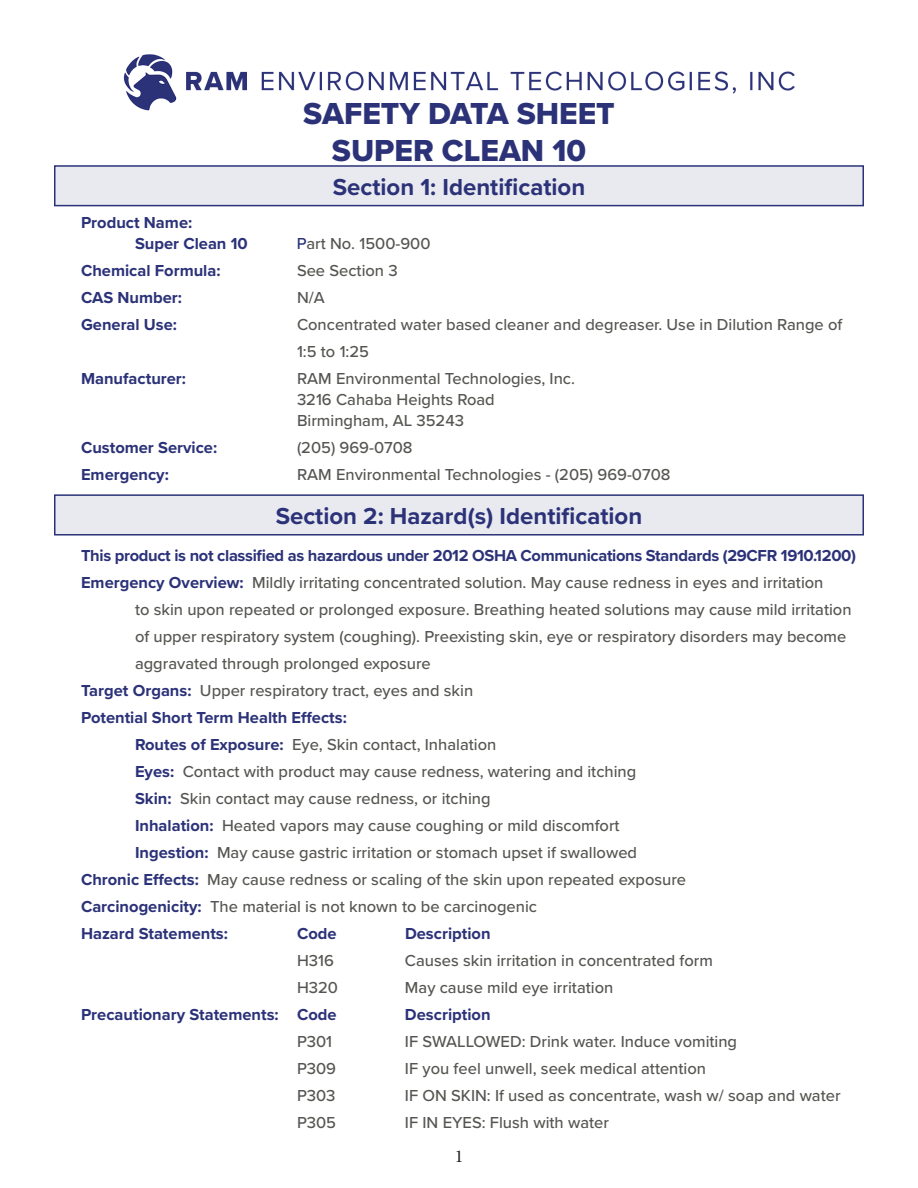
<style>
.page{position:relative;width:918px;height:1188px;background:#fff}
.page>*{position:absolute;margin:0;border:0;box-sizing:border-box;transform-origin:0 0}
.t1{font:31.5px "Proxima Nova Extrabld";color:#2b3278}
.t2{font:700 24px "Proxima Nova";color:#2b3278}
.t3{font:18px "Minion Pro";color:#231f20}
.t4{font:500 16.5px/27px "Proxima Nova";color:#555652}
.t5{font:700 16.5px "Proxima Nova";color:#2b3278}
.t6{font:700 16.5px "Proxima Nova";letter-spacing:-.02em;color:#2b3278}
.s1{color:#2b3278}
.s2{font-weight:700;color:#2b3278}
</style>
<div class="page">
<img style="left:123px;top:54px;width:672px;height:57px">
<div style="left:54px;top:165px;width:810px;height:41px;background:#e9e9f0;border:2px solid #2b3278"></div>
<div style="left:54px;top:494px;width:810px;height:42px;background:#e9e9f0;border:2px solid #2b3278"></div>
<p class="t1" style="left:303px;top:90px;width:313px">SAFETY DATA SHEET</p>
<p class="t1" style="left:332px;top:127px;width:256px">SUPER CLEAN 10</p>
<p class="t2" style="left:333px;top:169px;width:254px">Section 1: Identification</p>
<p class="t5" style="left:81px;top:210px;width:113px">Product Name:</p>
<p class="t5" style="left:135px;top:231px;width:114px">Super Clean 10</p>
<p class="t4" style="left:297px;top:229px;width:135px"><span class="s1">P</span>art No. 1500-900</p>
<p class="t5" style="left:81px;top:258px;width:141px">Chemical Formula:</p>
<p class="t4" style="left:297px;top:256px;width:102px">See Section 3</p>
<p class="t5" style="left:81px;top:285px;width:103px">CAS Number:</p>
<p class="t4" style="left:297px;top:283px;width:29px">N/A</p>
<p class="t5" style="left:81px;top:312px;width:98px">General Use:</p>
<p class="t4" style="left:297px;top:310px;width:547px">Concentrated water based cleaner and degreaser. Use in Dilution Range of<br>1:5 to 1:25</p>
<p class="t5" style="left:81px;top:366px;width:107px">Manufacturer:</p>
<p class="t4" style="left:297px;top:364px;width:280px">RAM Environmental Technologies, Inc.</p>
<p class="t4" style="left:297px;top:385px;width:199px">3216 Cahaba Heights Road</p>
<p class="t4" style="left:297px;top:406px;width:169px">Birmingham, AL 35243</p>
<p class="t5" style="left:81px;top:435px;width:138px">Customer Service:</p>
<p class="t4" style="left:297px;top:433px;width:117px">(205) 969-0708</p>
<p class="t5" style="left:81px;top:462px;width:89px">Emergency:</p>
<p class="t4" style="left:297px;top:460px;width:375px">RAM Environmental Technologies - (205) 969-0708</p>
<p class="t2" style="left:276px;top:499px;width:368px">Section 2: Hazard(s) Identification</p>
<p class="t6" style="left:81px;top:543px;width:777px">This product is not classified as hazardous under 2012 OSHA Communications Standards (29CFR 1910.1200)</p>
<p class="t4" style="left:81px;top:568px;width:744px"><span class="s2">Emergency Overview:</span> Mildly irritating concentrated solution. May cause redness in eyes and irritation</p>
<p class="t4" style="left:135px;top:595px;width:718px">to skin upon repeated or prolonged exposure. Breathing heated solutions may cause mild irritation of upper respiratory system (coughing). Preexisting skin, eye or respiratory disorders may become aggravated through prolonged exposure</p>
<p class="t4" style="left:81px;top:676px;width:394px"><span class="s2">Target Organs:</span> Upper respiratory tract, eyes and skin</p>
<p class="t5" style="left:81px;top:705px;width:267px">Potential Short Term Health Effects:</p>
<p class="t4" style="left:135px;top:730px;width:363px"><span class="s2">Routes of Exposure:</span> Eye, Skin contact, Inhalation</p>
<p class="t4" style="left:135px;top:757px;width:503px"><span class="s2">Eyes:</span> Contact with product may cause redness, watering and itching</p>
<p class="t4" style="left:135px;top:784px;width:357px"><span class="s2">Skin:</span> Skin contact may cause redness, or itching</p>
<p class="t4" style="left:135px;top:811px;width:486px"><span class="s2">Inhalation:</span> Heated vapors may cause coughing or mild discomfort</p>
<p class="t4" style="left:135px;top:838px;width:504px"><span class="s2">Ingestion:</span> May cause gastric irritation or stomach upset if swallowed</p>
<p class="t4" style="left:81px;top:865px;width:607px"><span class="s2">Chronic Effects:</span> May cause redness or scaling of the skin upon repeated exposure</p>
<p class="t4" style="left:81px;top:892px;width:458px"><span class="s2">Carcinogenicity:</span> The material is not known to be carcinogenic</p>
<p class="t5" style="left:81px;top:921px;width:148px">Hazard Statements:</p>
<p class="t5" style="left:297px;top:921px;width:41px">Code</p>
<p class="t5" style="left:405px;top:921px;width:87px">Description</p>
<p class="t4" style="left:297px;top:946px;width:38px">H316</p>
<p class="t4" style="left:405px;top:946px;width:309px">Causes skin irritation in concentrated form</p>
<p class="t4" style="left:297px;top:973px;width:43px">H320</p>
<p class="t4" style="left:405px;top:973px;width:210px">May cause mild eye irritation</p>
<p class="t5" style="left:81px;top:1002px;width:257px">Precautionary Statements: Code</p>
<p class="t5" style="left:405px;top:1002px;width:87px">Description</p>
<p class="t4" style="left:297px;top:1027px;width:37px">P301</p>
<p class="t4" style="left:405px;top:1027px;width:334px">IF SWALLOWED: Drink water. Induce vomiting</p>
<p class="t4" style="left:297px;top:1054px;width:41px">P309</p>
<p class="t4" style="left:405px;top:1054px;width:303px">IF you feel unwell, seek medical attention</p>
<p class="t4" style="left:297px;top:1081px;width:40px">P303</p>
<p class="t4" style="left:405px;top:1081px;width:437px">IF ON SKIN: If used as concentrate, wash w/ soap and water</p>
<p class="t4" style="left:297px;top:1108px;width:41px">P305</p>
<p class="t4" style="left:405px;top:1108px;width:205px">IF IN EYES: Flush with water</p>
<p class="t3" style="left:455px;top:1144px;width:10px">1</p>
</div>
